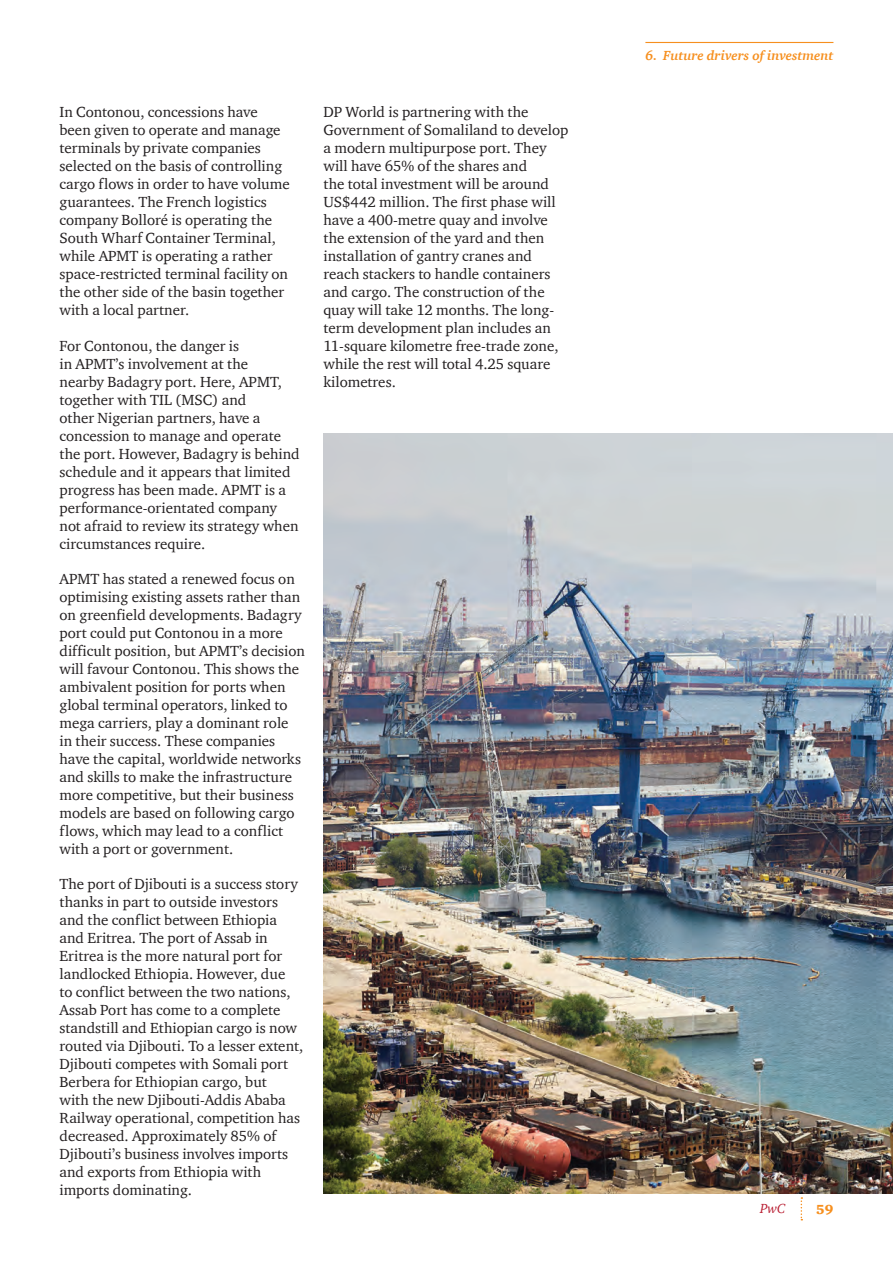
<style>
.page{position:relative;width:893px;height:1263px;background:#fff}
.page>*{position:absolute;margin:0;border:0;box-sizing:border-box;transform-origin:0 0}
.t1{font:15px/18px "ITC Charter Com";color:#231f20}
.t2{font:italic 700 13.5px "ITC Charter Com";color:#f68f1e}
.t3{font:italic 13.5px "ITC Charter Com";color:#b91f33}
.t4{font:900 13.5px "ITC Charter Com";color:#f68f1e}
</style>
<div class="page">
<svg style="left:801px;top:1197px;width:1px;height:23px"></svg>
<hr style="left:645px;top:42px;width:188px;height:1px;background:#f68f1e">
<img style="left:323px;top:433px;width:570px;height:760px">
<p class="t1" style="left:60px;top:103px;width:232px">In Contonou, concessions have been given to operate and manage terminals by private companies selected on the basis of controlling cargo flows in order to have volume guarantees. The French logistics company Bolloré is operating the<br>South Wharf Container Terminal, while APMT is operating a rather space-restricted terminal facility on the other side of the basin together with a local partner.</p>
<p class="t1" style="left:60px;top:336px;width:242px">For Contonou, the danger is<br>in APMT’s involvement at the<br>nearby Badagry port. Here, APMT, together with TIL (MSC) and<br>other Nigerian partners, have a concession to manage and operate the port. However, Badagry is behind schedule and it appears that limited progress has been made. APMT is a performance-orientated company not afraid to review its strategy when circumstances require.</p>
<p class="t1" style="left:60px;top:569px;width:247px">APMT has stated a renewed focus on optimising existing assets rather than on greenfield developments. Badagry port could put Contonou in a more difficult position, but APMT’s decision will favour Contonou. This shows the ambivalent position for ports when global terminal operators, linked to mega carriers, play a dominant role in their success. These companies have the capital, worldwide networks and skills to make the infrastructure more competitive, but their business models are based on following cargo flows, which may lead to a conflict with a port or government.</p>
<p class="t1" style="left:60px;top:874px;width:245px">The port of Djibouti is a success story thanks in part to outside investors and the conflict between Ethiopia and Eritrea. The port of Assab in Eritrea is the more natural port for landlocked Ethiopia. However, due<br>to conflict between the two nations, Assab Port has come to a complete standstill and Ethiopian cargo is now routed via Djibouti. To a lesser extent, Djibouti competes with Somali port Berbera for Ethiopian cargo, but<br>with the new Djibouti-Addis Ababa Railway operational, competition has decreased. Approximately 85% of Djibouti’s business involves imports and exports from Ethiopia with imports dominating.</p>
<p class="t1" style="left:323px;top:103px;width:246px">DP World is partnering with the Government of Somaliland to develop a modern multipurpose port. They will have 65% of the shares and<br>the total investment will be around US$442 million. The first phase will have a 400-metre quay and involve the extension of the yard and then installation of gantry cranes and reach stackers to handle containers and cargo. The construction of the quay will take 12 months. The long&shy;term development plan includes an 11-square kilometre free-trade zone, while the rest will total 4.25 square kilometres.</p>
<p class="t2" style="left:645px;top:47px;width:190px">6. Future drivers of investment</p>
<p class="t3" style="left:760px;top:1200px;width:27px">PwC</p>
<p class="t4" style="left:816px;top:1201px;width:19px">59</p>
</div>
